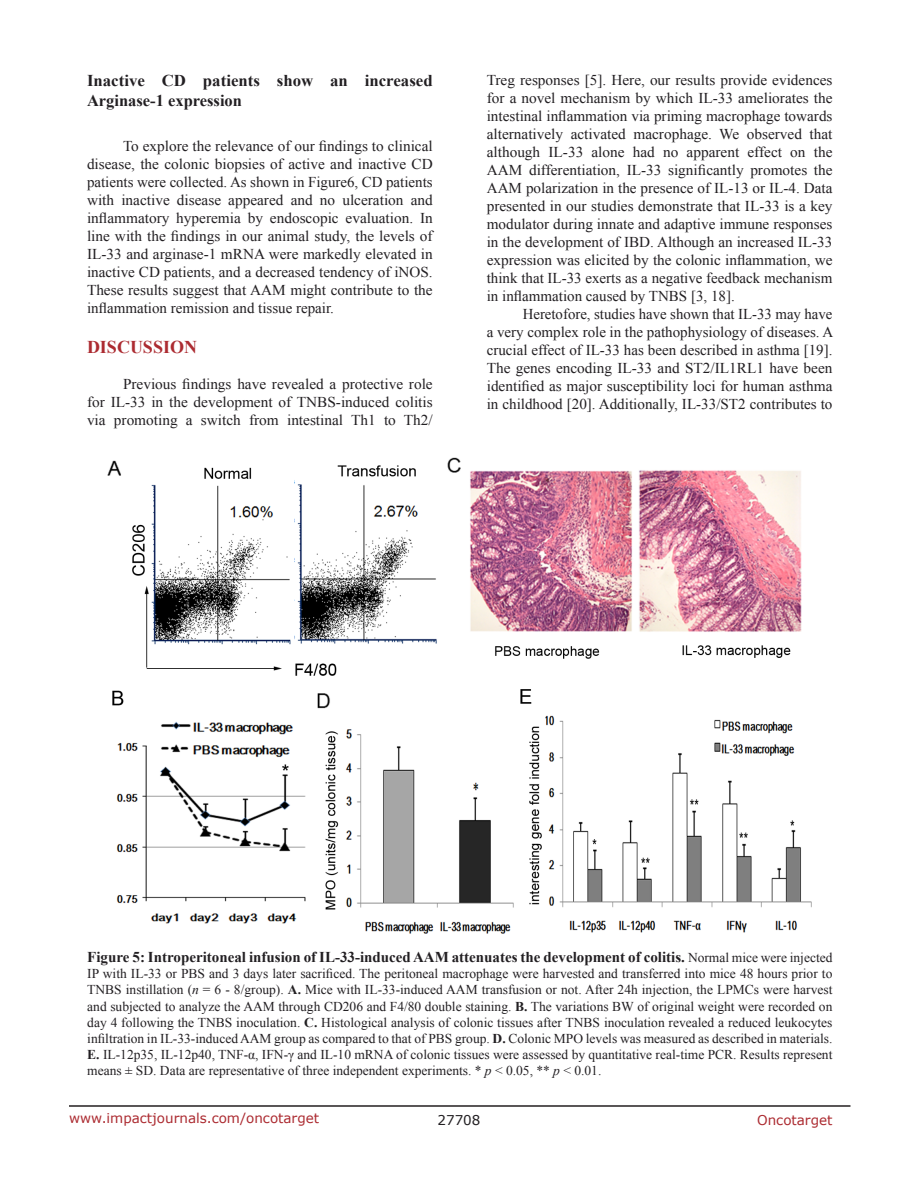
<style>
.page{position:relative;width:918px;height:1188px;background:#fff}
.page>*{position:absolute;margin:0;border:0;box-sizing:border-box;transform-origin:0 0}
.Heading{font:700 18px "Times New Roman";color:#ac2b31}
.SubHeading{font:700 16.5px/19.8px "Times New Roman";color:#221f22}
.BodyText{font:15px/18px "Times New Roman";color:#221f22;text-align:justify}
.FigureText{font:700 15px "Times New Roman";color:#221f22}
.FigureText-2{font:13.5px/16.2px "Times New Roman";color:#221f22;text-align:justify}
.t1{font:13.5px "Verdana";color:#ac2b31}
.t2{font:13.5px "Verdana";color:#221f22}
.s1{font-weight:400;font-size:13.5px}
.s2{font-style:italic}
.s3{font-weight:700}
</style>
<div class="page">
<hr style="left:69px;top:1105px;width:781px;height:2px;background:#231f20">
<img style="left:107px;top:457px;width:705px;height:477px">
<p class="SubHeading" style="left:87px;top:70px;width:347px">Inactive CD patients show an increased<br>Arginase-1 expression</p>
<p class="BodyText" style="left:87px;top:137px;width:347px;text-indent:36px">To explore the relevance of our findings to clinical disease, the colonic biopsies of active and inactive CD patients were collected. As shown in Figure6, CD patients with inactive disease appeared and no ulceration and inflammatory hyperemia by endoscopic evaluation. In line with the findings in our animal study, the levels of IL-33 and arginase-1 mRNA were markedly elevated in inactive CD patients, and a decreased tendency of iNOS.<br>These results suggest that AAM might contribute to the inflammation remission and tissue repair.</p>
<p class="Heading" style="left:87px;top:334px;width:112px">DISCUSSION</p>
<p class="BodyText" style="left:87px;top:374px;width:347px;text-indent:36px">Previous findings have revealed a protective role for IL-33 in the development of TNBS-induced colitis via promoting a switch from intestinal Th1 to Th2/</p>
<p class="BodyText" style="left:487px;top:71px;width:347px">Treg responses [5]. Here, our results provide evidences for a novel mechanism by which IL-33 ameliorates the intestinal inflammation via priming macrophage towards alternatively activated macrophage. We observed that although IL-33 alone had no apparent effect on the AAM differentiation, IL-33 significantly promotes the AAM polarization in the presence of IL-13 or IL-4. Data presented in our studies demonstrate that IL-33 is a key modulator during innate and adaptive immune responses in the development of IBD. Although an increased IL-33 expression was elicited by the colonic inflammation, we think that IL-33 exerts as a negative feedback mechanism in inflammation caused by TNBS [3, 18].</p>
<p class="BodyText" style="left:487px;top:305px;width:348px;text-indent:36px">Heretofore, studies have shown that IL-33 may have a very complex role in the pathophysiology of diseases. A crucial effect of IL-33 has been described in asthma [19].<br>The genes encoding IL-33 and ST2/IL1RL1 have been identified as major susceptibility loci for human asthma in childhood [20]. Additionally, IL-33/ST2 contributes to</p>
<p class="FigureText" style="left:87px;top:947px;width:747px">Figure 5: Introperitoneal infusion of IL-33-induced AAM attenuates the development of colitis. <span class="s1">Normal mice were injected</span></p>
<p class="FigureText-2" style="left:87px;top:965px;width:747px">IP with IL-33 or PBS and 3 days later sacrificed. The peritoneal macrophage were harvested and transferred into mice 48 hours prior to TNBS instillation (<span class="s2">n</span> = 6 - 8/group). <span class="s3">A.</span> Mice with IL-33-induced AAM transfusion or not. After 24h injection, the LPMCs were harvest and subjected to analyze the AAM through CD206 and F4/80 double staining. <span class="s3">B.</span> The variations BW of original weight were recorded on day 4 following the TNBS inoculation. <span class="s3">C.</span> Histological analysis of colonic tissues after TNBS inoculation revealed a reduced leukocytes infiltration in IL-33-induced AAM group as compared to that of PBS group. <span class="s3">D.</span> Colonic MPO levels was measured as described in materials.<br><span class="s3">E.</span> IL-12p35, IL-12p40, TNF-α, IFN-γ and IL-10 mRNA of colonic tissues were assessed by quantitative real-time PCR. Results represent means ± SD. Data are representative of three independent experiments. * <span class="s2">p</span> &lt; 0.05, ** <span class="s2">p</span> &lt; 0.01.</p>
<p class="t1" style="left:69px;top:1109px;width:252px">www.impactjournals.com/oncotarget</p>
<p class="t2" style="left:438px;top:1111px;width:44px">27708</p>
<p class="t1" style="left:757px;top:1111px;width:77px">Oncotarget</p>
</div>
